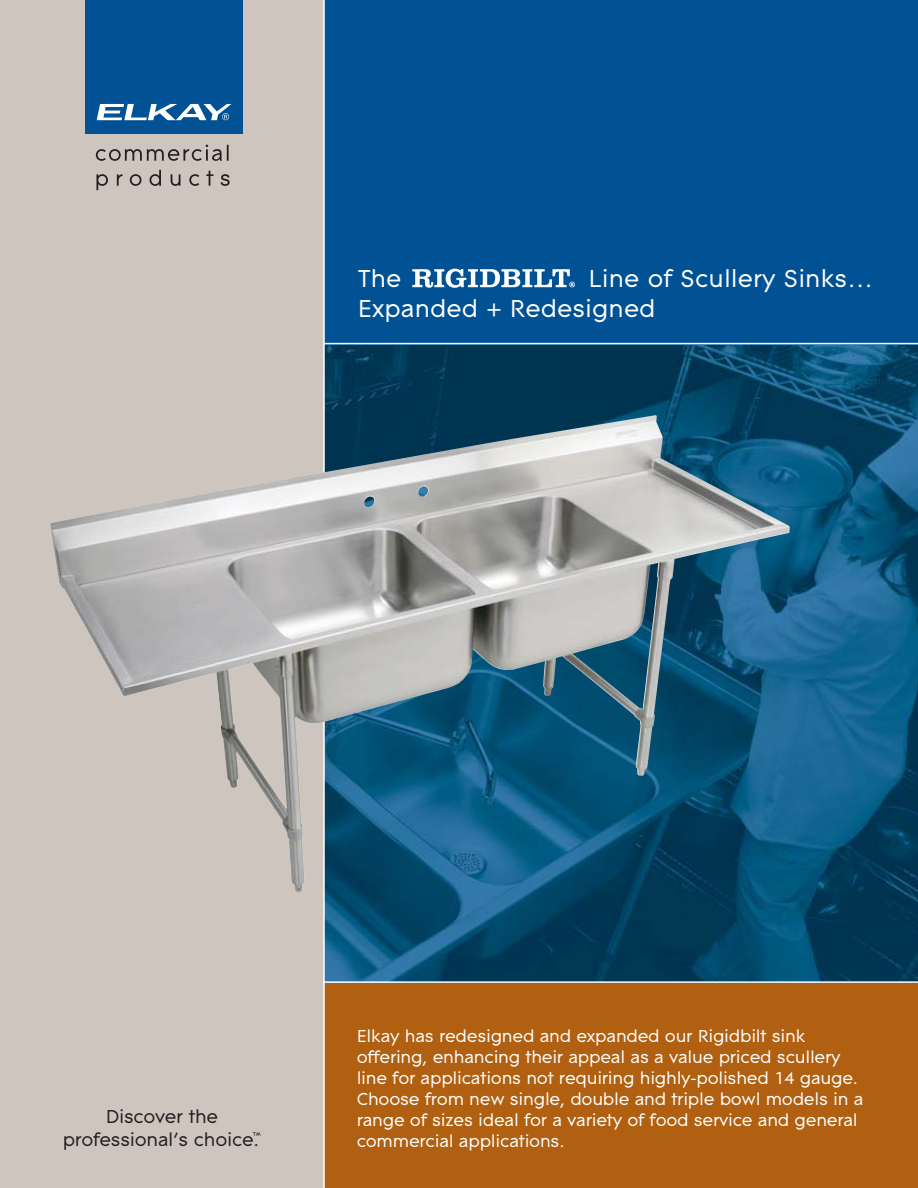
<style>
.page{position:relative;width:918px;height:1188px;background:#fff}
.page>*{position:absolute;margin:0;border:0;box-sizing:border-box;transform-origin:0 0}
.t1{font:25.5px/30.6px "Contax";color:#fff}
.t2{font:19.5px/23.4px "Contax";letter-spacing:-.015em;color:#231f20;text-align:center}
.t3{font:18px/21px "Contax";letter-spacing:-.015em;color:#fff}
</style>
<div class="page">
<div style="left:324px;top:871px;width:594px;height:317px;background:#b06010"></div>
<img style="left:325px;top:344px;width:593px;height:637px">
<div style="left:296px;top:0;width:622px;height:344px;background:#005295"></div>
<div style="left:0;top:0;width:324px;height:1188px;background:#cec6be"></div>
<div style="left:85px;top:0;width:158px;height:133px;background:#005295"></div>
<svg style="left:97px;top:104px;width:135px;height:16px"></svg>
<svg style="left:96px;top:145px;width:133px;height:16px"></svg>
<svg style="left:96px;top:174px;width:12px;height:16px"></svg>
<svg style="left:117px;top:174px;width:5px;height:12px"></svg>
<svg style="left:130px;top:174px;width:12px;height:12px"></svg>
<svg style="left:149px;top:170px;width:12px;height:16px"></svg>
<svg style="left:171px;top:174px;width:9px;height:12px"></svg>
<svg style="left:189px;top:174px;width:10px;height:12px"></svg>
<svg style="left:206px;top:171px;width:7px;height:15px"></svg>
<svg style="left:221px;top:174px;width:9px;height:12px"></svg>
<hr style="left:323px;top:343px;width:595px;height:1px;background:#fff">
<hr style="left:323px;top:0;width:2px;height:1188px;background:#fff">
<hr style="left:323px;top:981px;width:595px;height:2px;background:#fff">
<svg style="left:412px;top:269px;width:163px;height:19px"></svg>
<img style="left:50px;top:415px;width:740px;height:477px">
<h1 class="t1" style="left:358px;top:264px;width:517px;text-indent:231px">Line of Scullery Sinks…<br>Expanded + Redesigned</h1>
<h1 class="t1" style="left:358px;top:264px;width:45px">The</h1>
<p class="t2" style="left:63px;top:1106px;width:200px">Discover the professional’s choice.<sup>™</sup></p>
<p class="t3" style="left:357px;top:1027px;width:508px">Elkay has redesigned and expanded our Rigidbilt sink offering, enhancing their appeal as a value priced scullery line for applications not requiring highly-polished 14 gauge.<br>Choose from new single, double and triple bowl models in a range of sizes ideal for a variety of food service and general commercial applications.</p>
</div>
